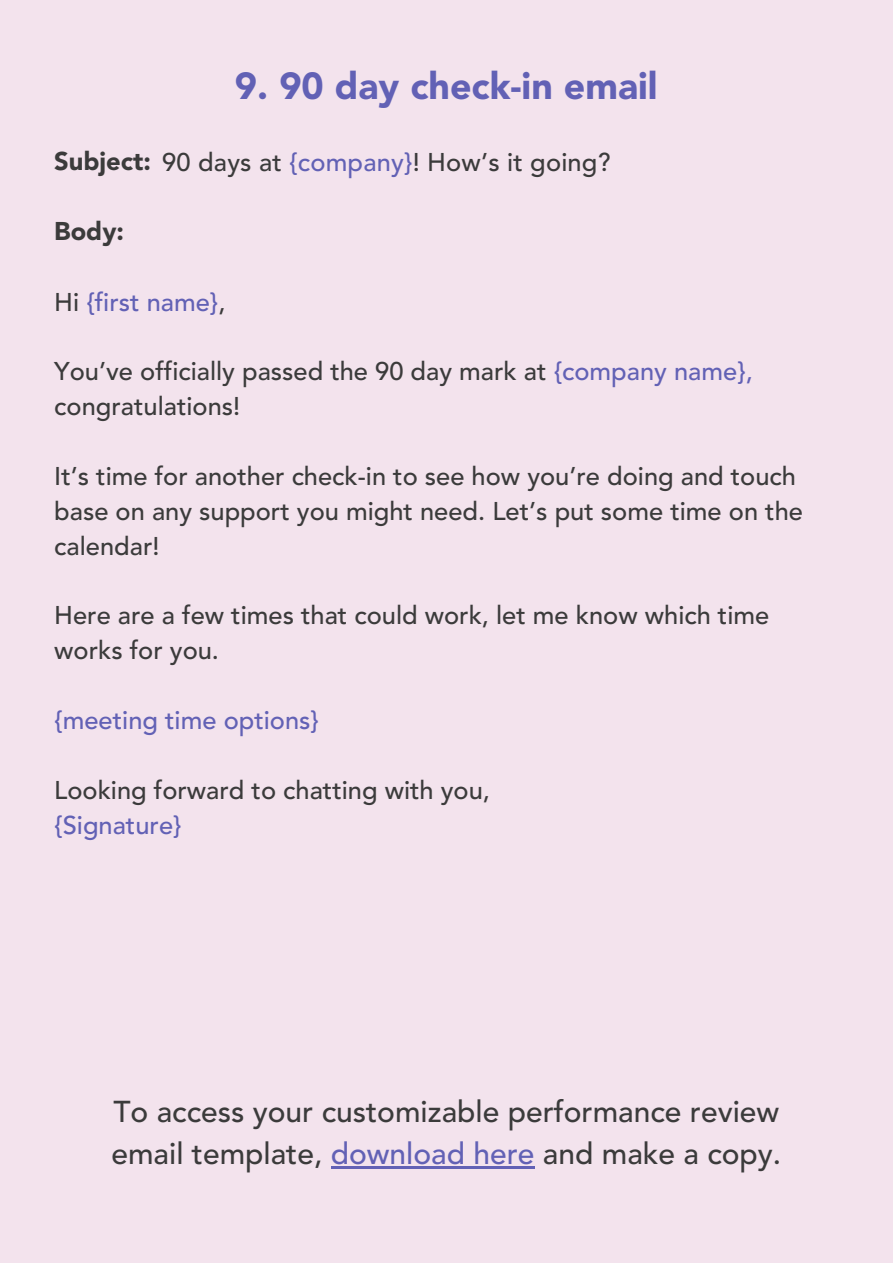
<style>
.page{position:relative;width:893px;height:1264px;background:#fff}
.page>*{position:absolute;margin:0;border:0;box-sizing:border-box;transform-origin:0 0}
.t1{font:900 37.5px "Avenir";color:#6261b5}
.t2{font:500 30px/41.5px "Avenir";color:#3b3b3b}
.t3{font:500 25.5px/34.8px "Avenir";color:#3b3b3b}
.t4{font:500 25.5px "Avenir";color:#6261b5}
.t5{font:900 25.5px "Avenir";color:#3b3b3b}
.s1{font-weight:900}
.s2{color:#6261b5}
.s3{color:#3b3b3b}
</style>
<div class="page">
<div style="left:0;top:0;width:892px;height:1262px;background:#f3e3ed"></div>
<hr style="left:331px;top:1165px;width:203px;height:3px;background:#6261b5">
<h1 class="t1" style="left:235px;top:59px;width:424px">9. 90 day check-in email</h1>
<p class="t3" style="left:54px;top:145px;width:557px"><span class="s1">Subject:</span> 90 days at <span class="s2">{company}</span>! How’s it going?</p>
<p class="t5" style="left:54px;top:212px;width:71px">Body:</p>
<p class="t4" style="left:54px;top:283px;width:173px"><span class="s3">Hi</span> {first name}<span class="s3">,</span></p>
<p class="t3" style="left:54px;top:355px;width:700px">You’ve officially passed the 90 day mark at <span class="s2">{company name}, </span>congratulations!</p>
<p class="t3" style="left:54px;top:459px;width:750px">It’s time for another check-in to see how you’re doing and touch base on any support you might need. Let’s put some time on the calendar!</p>
<p class="t3" style="left:54px;top:599px;width:716px">Here are a few times that could work, let me know which time works for you.</p>
<p class="t4" style="left:54px;top:701px;width:266px">{meeting time options}</p>
<p class="t3" style="left:54px;top:773px;width:437px">Looking forward to chatting with you,</p>
<p class="t4" style="left:54px;top:805px;width:129px">{Signature}</p>
<p class="t2" style="left:111px;top:1092px;width:671px">To access your customizable performance review email template, <span class="s2">download here</span> and make a copy.</p>
</div>
